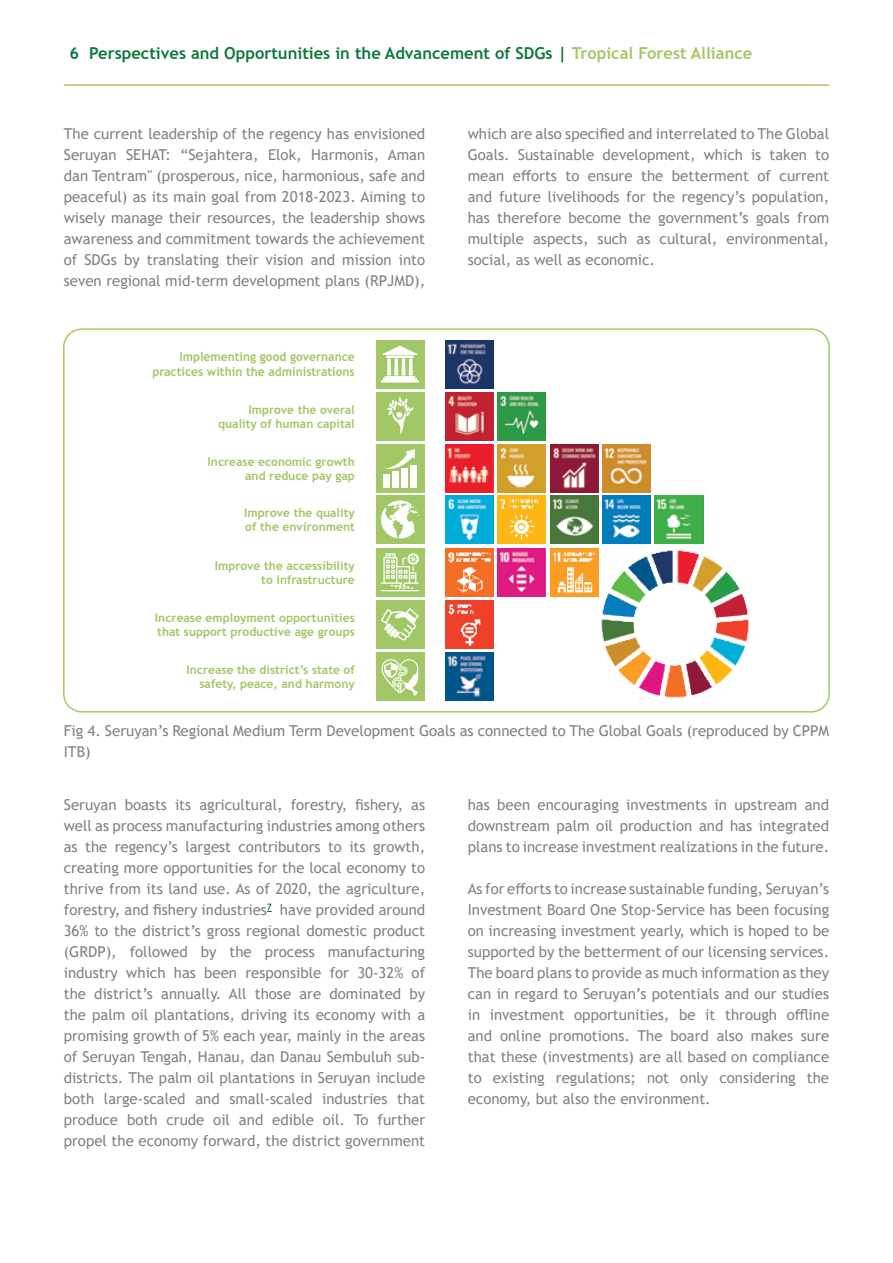
<style>
.page{position:relative;width:893px;height:1263px;background:#fff}
.page>*{position:absolute;margin:0;border:0;box-sizing:border-box;transform-origin:0 0}
.t1{font:700 16.5px "Trebuchet MS";color:#0f793d}
.t2{font:15px/21px "Trebuchet MS";color:#808285;text-align:justify}
.t3{font:700 12.45px/15px "Trebuchet MS";color:#a0c765;text-align:right;scale:.96 1}
.t4{font:700 12px/14.4px "Trebuchet MS";color:#a0c765;text-align:right}
.s1{color:#a1c766}
</style>
<div class="page">
<hr style="left:64px;top:84px;width:765px;height:2px;background:#a1c866">
<img style="left:445px;top:340px;width:49px;height:48px">
<img style="left:445px;top:392px;width:49px;height:48px">
<img style="left:498px;top:392px;width:48px;height:48px">
<img style="left:445px;top:444px;width:49px;height:48px">
<img style="left:498px;top:444px;width:48px;height:48px">
<img style="left:550px;top:444px;width:48px;height:48px">
<img style="left:603px;top:444px;width:48px;height:48px">
<img style="left:445px;top:496px;width:49px;height:48px">
<img style="left:498px;top:496px;width:48px;height:48px">
<img style="left:550px;top:496px;width:48px;height:48px">
<img style="left:603px;top:496px;width:48px;height:48px">
<img style="left:655px;top:496px;width:48px;height:48px">
<img style="left:445px;top:548px;width:49px;height:49px">
<img style="left:498px;top:548px;width:48px;height:49px">
<img style="left:550px;top:548px;width:48px;height:49px">
<img style="left:445px;top:601px;width:49px;height:48px">
<img style="left:445px;top:653px;width:49px;height:48px">
<img style="left:598px;top:548px;width:151px;height:150px">
<div style="left:376px;top:340px;width:48px;height:48px;background:#a1c766"></div>
<svg style="left:381px;top:346px;width:38px;height:37px"></svg>
<div style="left:376px;top:392px;width:48px;height:48px;background:#a1c766"></div>
<svg style="left:387px;top:397px;width:27px;height:38px"></svg>
<div style="left:376px;top:444px;width:48px;height:48px;background:#a1c766"></div>
<div style="left:383px;top:474px;width:6px;height:13px;background:#fff"></div>
<div style="left:393px;top:471px;width:6px;height:16px;background:#fff"></div>
<div style="left:402px;top:468px;width:6px;height:19px;background:#fff"></div>
<div style="left:411px;top:465px;width:6px;height:22px;background:#fff"></div>
<svg style="left:385px;top:449px;width:30px;height:22px"></svg>
<div style="left:376px;top:496px;width:48px;height:48px;background:#a1c766"></div>
<svg style="left:381px;top:500px;width:38px;height:38px"></svg>
<div style="left:376px;top:548px;width:48px;height:49px;background:#a1c766"></div>
<hr style="left:381px;top:590px;width:38px;height:1px;background:#fff">
<svg style="left:381px;top:553px;width:38px;height:36px"></svg>
<div style="left:376px;top:601px;width:48px;height:48px;background:#a1c766"></div>
<svg style="left:381px;top:608px;width:38px;height:32px"></svg>
<div style="left:376px;top:653px;width:48px;height:48px;background:#a1c766"></div>
<svg style="left:381px;top:659px;width:38px;height:37px"></svg>
<div style="left:63px;top:328px;width:767px;height:384px;border:2px solid #a1ce57;border-radius:18px"></div>
<p class="t1" style="left:70px;top:43px;width:684px">6 Perspectives and Opportunities in the Advancement of SDGs | <span class="s1">Tropical Forest Alliance</span></p>
<p class="t2" style="left:64px;top:123px;width:363px">The current leadership of the regency has envisioned Seruyan SEHAT: “Sejahtera, Elok, Harmonis, Aman dan Tentram" (prosperous, nice, harmonious, safe and peaceful) as its main goal from 2018-2023. Aiming to wisely manage their resources, the leadership shows awareness and commitment towards the achievement of SDGs by translating their vision and mission into seven regional mid-term development plans (RPJMD),</p>
<p class="t2" style="left:468px;top:123px;width:363px">which are also specified and interrelated to The Global Goals. Sustainable development, which is taken to mean efforts to ensure the betterment of current and future livelihoods for the regency’s population, has therefore become the government’s goals from multiple aspects, such as cultural, environmental, social, as well as economic.</p>
<p class="t3" style="left:152px;top:349px;width:212px">Implementing good governance practices within the administrations</p>
<p class="t4" style="left:218px;top:402px;width:138px">Improve the overal quality of human capital</p>
<p class="t4" style="left:208px;top:454px;width:149px">Increase economic growth and reduce pay gap</p>
<p class="t4" style="left:244px;top:506px;width:112px;text-align:left">Improve the quality of the environment</p>
<p class="t4" style="left:215px;top:558px;width:142px">Improve the accessibility to infrastructure</p>
<p class="t4" style="left:155px;top:610px;width:201px;text-align:left">Increase employment opportunities that support productive age groups</p>
<p class="t4" style="left:187px;top:663px;width:170px">Increase the district’s state of safety, peace, and harmony</p>
<p class="t2" style="left:64px;top:720px;width:767px">Fig 4. Seruyan’s Regional Medium Term Development Goals as connected to The Global Goals (reproduced by CPPM<br>ITB)</p>
<p class="t2" style="left:64px;top:794px;width:363px">Seruyan boasts its agricultural, forestry, fishery, as well as process manufacturing industries among others as the regency’s largest contributors to its growth, creating more opportunities for the local economy to thrive from its land use. As of 2020, the agriculture, forestry, and fishery industries<sup>7</sup> have provided around 36% to the district’s gross regional domestic product (GRDP), followed by the process manufacturing industry which has been responsible for 30-32% of the district’s annually. All those are dominated by the palm oil plantations, driving its economy with a promising growth of 5% each year, mainly in the areas of Seruyan Tengah, Hanau, dan Danau Sembuluh sub&shy;districts. The palm oil plantations in Seruyan include both large-scaled and small-scaled industries that produce both crude oil and edible oil. To further propel the economy forward, the district government</p>
<p class="t2" style="left:468px;top:794px;width:363px">has been encouraging investments in upstream and downstream palm oil production and has integrated plans to increase investment realizations in the future.</p>
<p class="t2" style="left:468px;top:878px;width:363px">As for efforts to increase sustainable funding, Seruyan’s Investment Board One Stop-Service has been focusing on increasing investment yearly, which is hoped to be supported by the betterment of our licensing services.<br>The board plans to provide as much information as they can in regard to Seruyan’s potentials and our studies in investment opportunities, be it through offline and online promotions. The board also makes sure that these (investments) are all based on compliance to existing regulations; not only considering the economy, but also the environment.</p>
</div>
